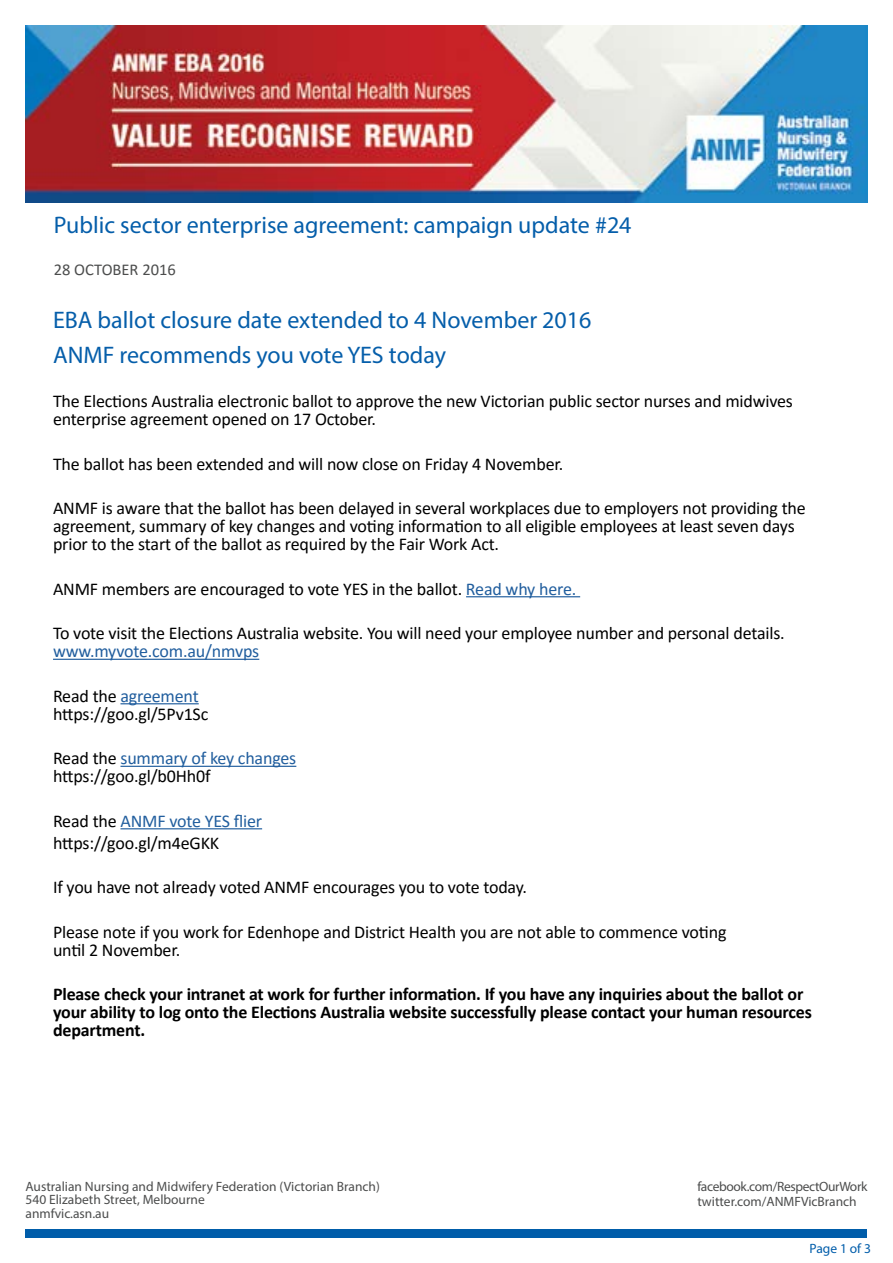
<style>
.page{position:relative;width:893px;height:1263px;background:#fff}
.page>*{position:absolute;margin:0;border:0;box-sizing:border-box;transform-origin:0 0}
.t1{font:24px/34.2px "Myriad Pro";color:#055eaa}
.t2{font:18px/18px "Calibri";letter-spacing:-.01em;color:#000}
.t3{font:700 18px/18px "Calibri";letter-spacing:-.01em;color:#000}
.t4{font:18px "Calibri";letter-spacing:-.01em;color:#215e9e}
.t5{font:16.5px "Calibri";color:#4c4d4d}
.t6{font:13.5px/13.5px "Myriad Pro";color:#4c4d4d}
.t7{font:13.5px/15px "Myriad Pro";letter-spacing:-.02em;color:#4c4d4d}
.t8{font:13.5px "Myriad Pro";color:#005daa}
.s1{color:#215e9e}
</style>
<div class="page">
<img style="left:26px;top:26px;width:841px;height:176px">
<div style="left:26px;top:1229px;width:841px;height:8px;background:#005daa"></div>
<hr style="left:466px;top:596px;width:114px;height:1px;background:#215e9e">
<hr style="left:53px;top:659px;width:206px;height:1px;background:#215e9e">
<hr style="left:120px;top:703px;width:79px;height:1px;background:#215e9e">
<hr style="left:120px;top:766px;width:176px;height:1px;background:#215e9e">
<hr style="left:120px;top:828px;width:142px;height:1px;background:#215e9e">
<h1 class="t1" style="left:54px;top:207px;width:579px">Public sector enterprise agreement: campaign update #24</h1>
<p class="t5" style="left:54px;top:258px;width:123px">28 OCTOBER 2016</p>
<h1 class="t1" style="left:53px;top:303px;width:540px">EBA ballot closure date extended to 4 November 2016<br>ANMF recommends you vote YES today</h1>
<p class="t2" style="left:53px;top:392px;width:741px">The Elections Australia electronic ballot to approve the new Victorian public sector nurses and midwives enterprise agreement opened on 17 October.</p>
<p class="t2" style="left:53px;top:454px;width:512px">The ballot has been extended and will now close on Friday 4 November.</p>
<p class="t2" style="left:53px;top:499px;width:754px">ANMF is aware that the ballot has been delayed in several workplaces due to employers not providing the agreement, summary of key changes and voting information to all eligible employees at least seven days prior to the start of the ballot as required by the Fair Work Act.</p>
<p class="t2" style="left:53px;top:579px;width:525px">ANMF members are encouraged to vote YES in the ballot. <span class="s1">Read why here.</span></p>
<p class="t2" style="left:53px;top:624px;width:733px">To vote visit the Elections Australia website. You will need your employee number and personal details.</p>
<p class="t4" style="left:53px;top:639px;width:208px">www.myvote.com.au/nmvps</p>
<p class="t2" style="left:53px;top:686px;width:157px">Read the <span class="s1">agreement </span>https://goo.gl/5Pv1Sc</p>
<p class="t2" style="left:53px;top:749px;width:245px">Read the <span class="s1">summary of key changes </span>https://goo.gl/b0Hh0f</p>
<p class="t2" style="left:53px;top:809px;width:211px;line-height:22.2px">Read the <span class="s1">ANMF vote YES flier </span>https://goo.gl/m4eGKK</p>
<p class="t2" style="left:53px;top:878px;width:475px">If you have not already voted ANMF encourages you to vote today.</p>
<p class="t2" style="left:53px;top:922px;width:675px">Please note if you work for Edenhope and District Health you are not able to commence voting until 2 November.</p>
<p class="t3" style="left:53px;top:985px;width:760px">Please check your intranet at work for further information. If you have any inquiries about the ballot or your ability to log onto the Elections Australia website successfully please contact your human resources department.</p>
<p class="t6" style="left:26px;top:1179px;width:356px">Australian Nursing and Midwifery Federation (Victorian Branch)<br>540 Elizabeth Street, Melbourne<br>anmfvic.asn.au</p>
<p class="t7" style="left:697px;top:1178px;width:172px">facebook.com/RespectOurWork twitter.com/ANMFVicBranch</p>
<p class="t8" style="left:809px;top:1240px;width:63px">Page 1 of 3</p>
</div>
